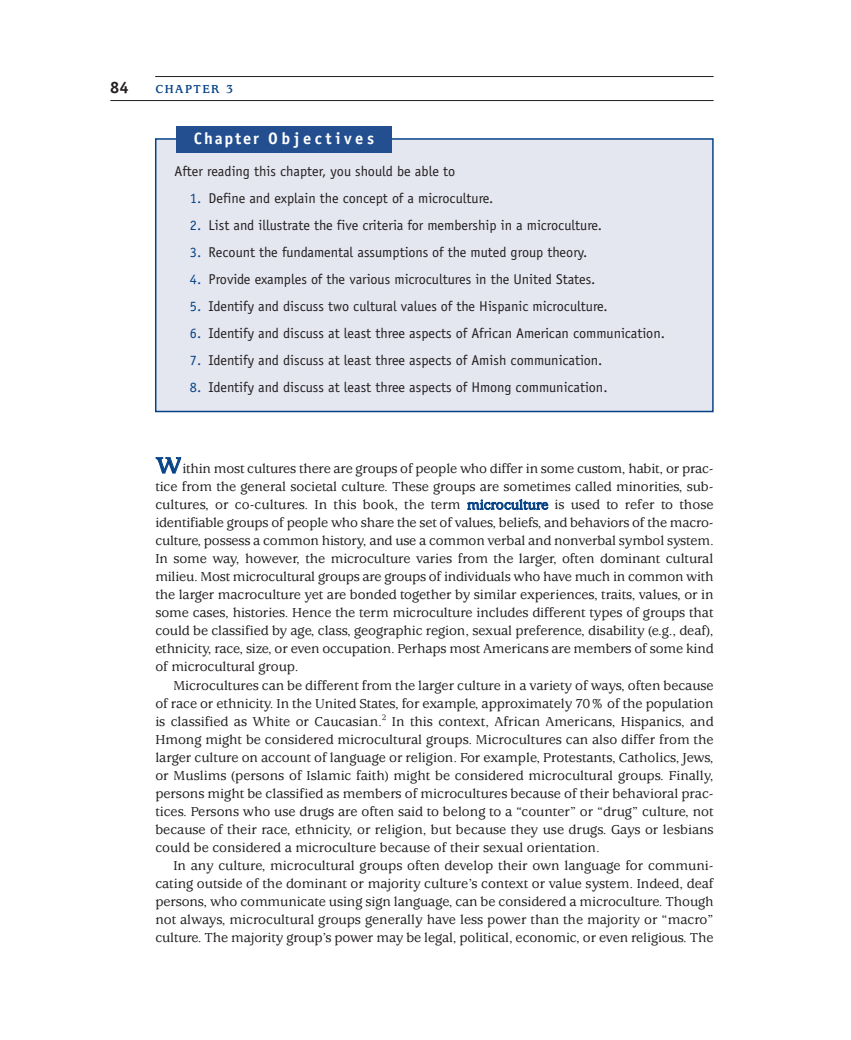
<style>
.page{position:relative;width:851px;height:1040px;background:#fff}
.page>*{position:absolute;margin:0;border:0;box-sizing:border-box;transform-origin:0 0}
.t1{font:500 33px "Usherwood";color:#054286}
.t2{font:700 16.5px "Officina Sans";letter-spacing:.22em;color:#fff}
.t3{font:700 16.5px "Officina Sans";color:#231f20}
.t4{font:500 14.25px "Usherwood";letter-spacing:-.005em;color:#231f20}
.t5{font:14.25px "Officina Sans";color:#231f20}
.t6{font:700 12.75px "Usherwood";letter-spacing:.11em;color:#054286}
.s1{color:#054286}
</style>
<div class="page">
<hr style="left:110px;top:100px;width:603px;height:1px;background:#231f20">
<hr style="left:155px;top:76px;width:558px;height:1px;background:#231f20">
<div style="left:156px;top:140px;width:556px;height:271px;background:#e4e6f0"></div>
<div style="left:155px;top:138px;width:558px;height:274px;border:2px solid #054286"></div>
<div style="left:176px;top:126px;width:215px;height:27px;background:#234e8f"></div>
<p class="t3" style="left:110px;top:81px;width:20px">84</p>
<p class="t6" style="left:155px;top:84px;width:79px">CHAPTER 3</p>
<p class="t2" style="left:194px;top:132px;width:182px">Chapter Objectives</p>
<p class="t5" style="left:174px;top:165px;width:282px">After reading this chapter, you should be able to</p>
<p class="t5" style="left:190px;top:192px;width:305px"><span class="s1">1.</span> Define and explain the concept of a microculture.</p>
<p class="t5" style="left:190px;top:219px;width:413px"><span class="s1">2.</span> List and illustrate the five criteria for membership in a microculture.</p>
<p class="t5" style="left:190px;top:246px;width:399px"><span class="s1">3.</span> Recount the fundamental assumptions of the muted group theory.</p>
<p class="t5" style="left:190px;top:273px;width:407px"><span class="s1">4.</span> Provide examples of the various microcultures in the United States.</p>
<p class="t5" style="left:190px;top:300px;width:419px"><span class="s1">5.</span> Identify and discuss two cultural values of the Hispanic microculture.</p>
<p class="t5" style="left:190px;top:327px;width:476px"><span class="s1">6.</span> Identify and discuss at least three aspects of African American communication.</p>
<p class="t5" style="left:190px;top:354px;width:414px"><span class="s1">7.</span> Identify and discuss at least three aspects of Amish communication.</p>
<p class="t5" style="left:190px;top:381px;width:419px"><span class="s1">8.</span> Identify and discuss at least three aspects of Hmong communication.</p>
<p class="t1" style="left:156px;top:450px;width:27px">w</p>
<p class="t4" style="left:182px;top:463px;width:532px">ithin most cultures there are groups of people who differ in some custom, habit, or prac-</p>
<p class="t4" style="left:155px;top:481px;width:559px">tice from the general societal culture. These groups are sometimes called minorities, sub-</p>
<p class="t4" style="left:155px;top:499px;width:560px">cultures, or co-cultures. In this book, the term <span class="s1">microculture</span> is used to refer to those</p>
<p class="t4" style="left:155px;top:517px;width:559px">identifiable groups of people who share the set of values, beliefs, and behaviors of the macro-</p>
<p class="t4" style="left:155px;top:535px;width:560px">culture, possess a common history, and use a common verbal and nonverbal symbol system.</p>
<p class="t4" style="left:155px;top:553px;width:559px">In some way, however, the microculture varies from the larger, often dominant cultural</p>
<p class="t4" style="left:155px;top:571px;width:560px">milieu. Most microcultural groups are groups of individuals who have much in common with</p>
<p class="t4" style="left:155px;top:589px;width:559px">the larger macroculture yet are bonded together by similar experiences, traits, values, or in</p>
<p class="t4" style="left:155px;top:607px;width:559px">some cases, histories. Hence the term microculture includes different types of groups that</p>
<p class="t4" style="left:155px;top:625px;width:559px">could be classified by age, class, geographic region, sexual preference, disability (e.g., deaf),</p>
<p class="t4" style="left:155px;top:643px;width:559px">ethnicity, race, size, or even occupation. Perhaps most Americans are members of some kind</p>
<p class="t4" style="left:155px;top:661px;width:145px">of microcultural group.</p>
<p class="t4" style="left:173px;top:679px;width:541px">Microcultures can be different from the larger culture in a variety of ways, often because</p>
<p class="t4" style="left:155px;top:697px;width:559px">of race or ethnicity. In the United States, for example, approximately 70% of the population</p>
<p class="t4" style="left:155px;top:715px;width:560px">is classified as White or Caucasian.<sup>2</sup> In this context, African Americans, Hispanics, and</p>
<p class="t4" style="left:155px;top:733px;width:560px">Hmong might be considered microcultural groups. Microcultures can also differ from the</p>
<p class="t4" style="left:155px;top:751px;width:560px">larger culture on account of language or religion. For example, Protestants, Catholics, Jews,</p>
<p class="t4" style="left:155px;top:769px;width:560px">or Muslims (persons of Islamic faith) might be considered microcultural groups. Finally,</p>
<p class="t4" style="left:155px;top:787px;width:560px">persons might be classified as members of microcultures because of their behavioral prac-</p>
<p class="t4" style="left:155px;top:805px;width:560px">tices. Persons who use drugs are often said to belong to a “counter” or “drug” culture, not</p>
<p class="t4" style="left:155px;top:823px;width:559px">because of their race, ethnicity, or religion, but because they use drugs. Gays or lesbians</p>
<p class="t4" style="left:155px;top:841px;width:446px">could be considered a microculture because of their sexual orientation.</p>
<p class="t4" style="left:173px;top:859px;width:541px">In any culture, microcultural groups often develop their own language for communi-</p>
<p class="t4" style="left:155px;top:877px;width:560px">cating outside of the dominant or majority culture’s context or value system. Indeed, deaf</p>
<p class="t4" style="left:155px;top:895px;width:559px">persons, who communicate using sign language, can be considered a microculture. Though</p>
<p class="t4" style="left:155px;top:913px;width:560px">not always, microcultural groups generally have less power than the majority or “macro”</p>
<p class="t4" style="left:155px;top:931px;width:559px">culture. The majority group’s power may be legal, political, economic, or even religious. The</p>
</div>
